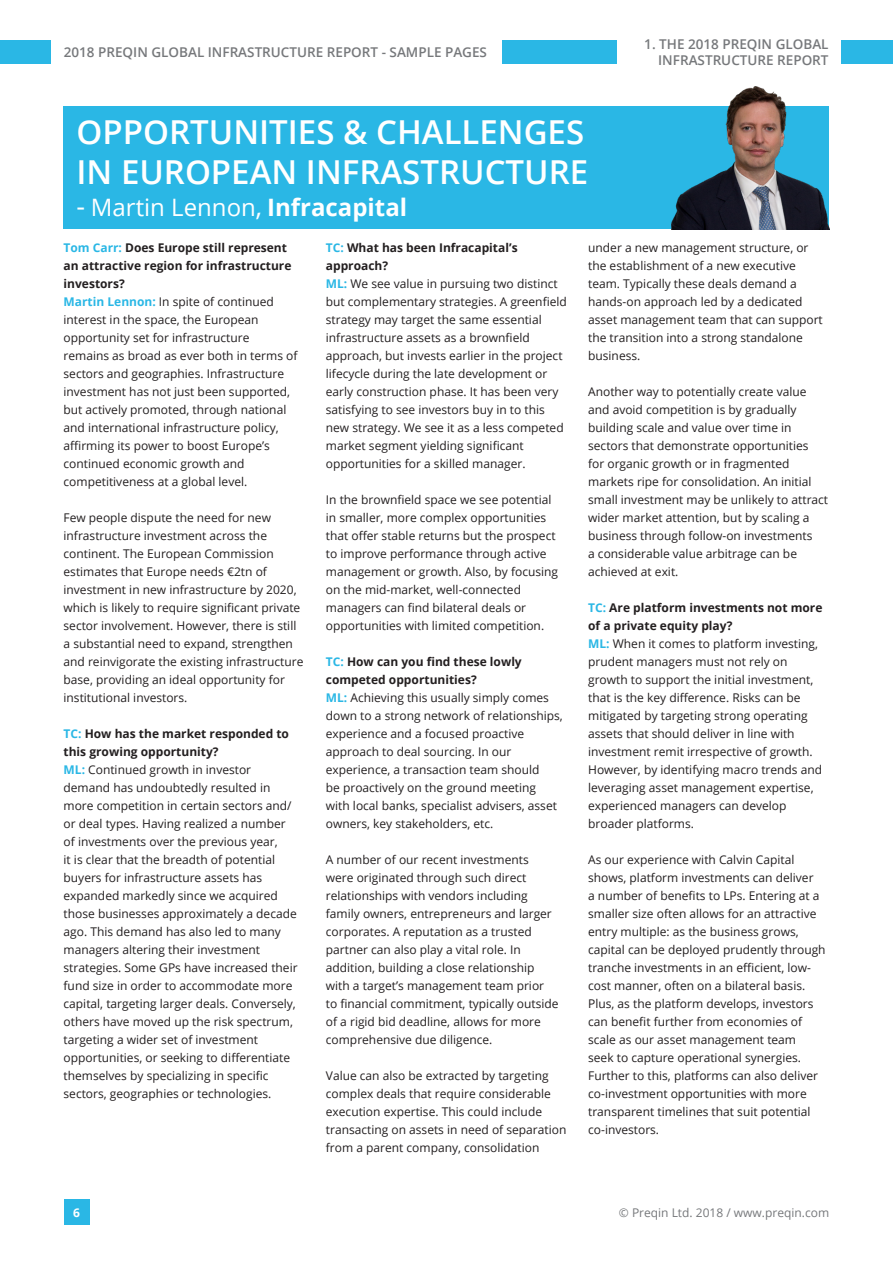
<style>
.page{position:relative;width:893px;height:1263px;background:#fff}
.page>*{position:absolute;margin:0;border:0;box-sizing:border-box;transform-origin:0 0}
.t1{font:600 33px "Open Sans";color:#fff}
.t2{font:24px "Open Sans";color:#fff}
.Strapline_Text_Left{font:600 13.5px "Open Sans";color:#76787b}
.Strapline_Text_Right{font:600 13.5px "Open Sans";color:#76787b}
.t3{font:12px/18px "Open Sans";color:#231f20}
.t4{font:700 12px/18px "Open Sans";color:#231f20}
.Copyright_Info{font:12px "Open Sans";color:#76787b}
.Page_Number{font:700 12px "Open Sans";color:#fff}
.s1{font-size:27px}
.s2{font-family:"Myriad Pro";font-size:27px}
.s3{font-weight:700}
.s4{color:#2ab7e5}
.s5{font-weight:700;color:#2ab7e5}
</style>
<div class="page">
<div style="left:64px;top:1199px;width:25px;height:26px;background:#2ab7e5"></div>
<div style="left:0;top:40px;width:893px;height:24px;background:#2ab7e5"></div>
<div style="left:51px;top:37px;width:451px;height:30px;background:#fff"></div>
<div style="left:64px;top:106px;width:765px;height:123px;background:#2ab7e5"></div>
<img style="left:672px;top:86px;width:157px;height:143px">
<div style="left:617px;top:37px;width:224px;height:30px;background:#fff"></div>
<p class="Strapline_Text_Left" style="left:64px;top:43px;width:425px">2018 PREQIN GLOBAL INFRASTRUCTURE REPORT - SAMPLE PAGES</p>
<p class="t1" style="left:77px;top:110px;width:509px">OPPORTUNITIES &amp; CHALLENGES</p>
<p class="t1" style="left:77px;top:149px;width:513px">IN EUROPEAN INFRASTRUCTURE</p>
<p class="t2" style="left:77px;top:191px;width:332px"><span class="s1">-</span> Martin Lennon<span class="s2">,</span> <span class="s3">Infracapital</span></p>
<p class="Strapline_Text_Right" style="left:644px;top:35px;width:186px">1. THE 2018 PREQIN GLOBAL</p>
<p class="Strapline_Text_Right" style="left:658px;top:51px;width:172px">INFRASTRUCTURE REPORT</p>
<p class="t4" style="left:64px;top:238px;width:229px"><span class="s4">Tom Carr:</span> Does Europe still represent an attractive region for infrastructure investors?</p>
<p class="t3" style="left:64px;top:292px;width:235px"><span class="s5">Martin Lennon:</span> In spite of continued interest in the space, the European opportunity set for infrastructure remains as broad as ever both in terms of sectors and geographies. Infrastructure investment has not just been supported, but actively promoted, through national and international infrastructure policy, affirming its power to boost Europe’s continued economic growth and competitiveness at a global level.</p>
<p class="t3" style="left:64px;top:508px;width:241px">Few people dispute the need for new infrastructure investment across the continent. The European Commission estimates that Europe needs €2tn of investment in new infrastructure by 2020, which is likely to require significant private sector involvement. However, there is still a substantial need to expand, strengthen and reinvigorate the existing infrastructure base, providing an ideal opportunity for institutional investors.</p>
<p class="t4" style="left:64px;top:724px;width:227px"><span class="s4">TC:</span> How has the market responded to this growing opportunity?</p>
<p class="t3" style="left:64px;top:760px;width:236px"><span class="s5">ML:</span> Continued growth in investor demand has undoubtedly resulted in more competition in certain sectors and/ or deal types. Having realized a number of investments over the previous year,<br>it is clear that the breadth of potential buyers for infrastructure assets has expanded markedly since we acquired those businesses approximately a decade ago. This demand has also led to many managers altering their investment strategies. Some GPs have increased their fund size in order to accommodate more capital, targeting larger deals. Conversely, others have moved up the risk spectrum, targeting a wider set of investment opportunities, or seeking to differentiate themselves by specializing in specific sectors, geographies or technologies.</p>
<p class="t4" style="left:326px;top:238px;width:193px"><span class="s4">TC:</span> What has been Infracapital’s approach?</p>
<p class="t3" style="left:326px;top:274px;width:243px"><span class="s5">ML:</span> We see value in pursuing two distinct but complementary strategies. A greenfield strategy may target the same essential infrastructure assets as a brownfield approach, but invests earlier in the project lifecycle during the late development or early construction phase. It has been very satisfying to see investors buy in to this new strategy. We see it as a less competed market segment yielding significant opportunities for a skilled manager.</p>
<p class="t3" style="left:326px;top:490px;width:234px">In the brownfield space we see potential in smaller, more complex opportunities that offer stable returns but the prospect to improve performance through active management or growth. Also, by focusing on the mid-market, well-connected managers can find bilateral deals or opportunities with limited competition.</p>
<p class="t4" style="left:326px;top:652px;width:197px"><span class="s4">TC:</span> How can you find these lowly competed opportunities?</p>
<p class="t3" style="left:326px;top:688px;width:239px"><span class="s5">ML:</span> Achieving this usually simply comes down to a strong network of relationships, experience and a focused proactive approach to deal sourcing. In our experience, a transaction team should<br>be proactively on the ground meeting with local banks, specialist advisers, asset owners, key stakeholders, etc.</p>
<p class="t3" style="left:326px;top:850px;width:234px">A number of our recent investments were originated through such direct relationships with vendors including family owners, entrepreneurs and larger corporates. A reputation as a trusted partner can also play a vital role. In addition, building a close relationship with a target’s management team prior<br>to financial commitment, typically outside of a rigid bid deadline, allows for more comprehensive due diligence.</p>
<p class="t3" style="left:326px;top:1066px;width:242px">Value can also be extracted by targeting complex deals that require considerable execution expertise. This could include transacting on assets in need of separation from a parent company, consolidation</p>
<p class="t3" style="left:588px;top:238px;width:236px">under a new management structure, or the establishment of a new executive team. Typically these deals demand a hands-on approach led by a dedicated asset management team that can support the transition into a strong standalone business.</p>
<p class="t3" style="left:588px;top:382px;width:241px">Another way to potentially create value and avoid competition is by gradually building scale and value over time in sectors that demonstrate opportunities<br>for organic growth or in fragmented markets ripe for consolidation. An initial small investment may be unlikely to attract wider market attention, but by scaling a business through follow-on investments<br>a considerable value arbitrage can be achieved at exit.</p>
<p class="t4" style="left:588px;top:598px;width:236px"><span class="s4">TC:</span> Are platform investments not more of a private equity play?</p>
<p class="t3" style="left:588px;top:634px;width:236px"><span class="s5">ML:</span> When it comes to platform investing, prudent managers must not rely on growth to support the initial investment, that is the key difference. Risks can be mitigated by targeting strong operating assets that should deliver in line with investment remit irrespective of growth.<br>However, by identifying macro trends and leveraging asset management expertise, experienced managers can develop broader platforms.</p>
<p class="t3" style="left:588px;top:850px;width:239px">As our experience with Calvin Capital shows, platform investments can deliver<br>a number of benefits to LPs. Entering at a smaller size often allows for an attractive entry multiple: as the business grows, capital can be deployed prudently through tranche investments in an efficient, low&shy;cost manner, often on a bilateral basis.<br>Plus, as the platform develops, investors can benefit further from economies of scale as our asset management team<br>seek to capture operational synergies.<br>Further to this, platforms can also deliver co-investment opportunities with more transparent timelines that suit potential co-investors.</p>
<p class="Page_Number" style="left:73px;top:1204px;width:8px">6</p>
<p class="Copyright_Info" style="left:619px;top:1204px;width:212px">© Preqin Ltd. 2018 / www.preqin.com</p>
</div>
